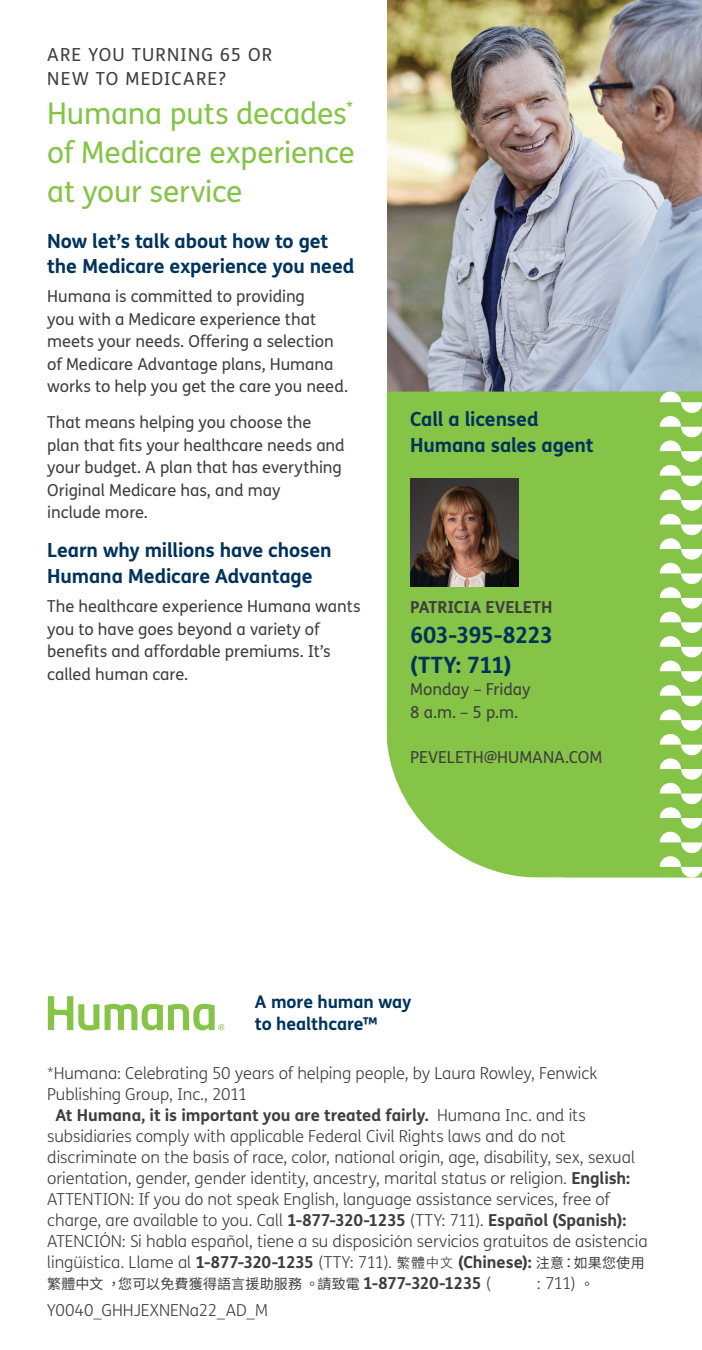
<style>
.page{position:relative;width:702px;height:1350px;background:#fff}
.page>*{position:absolute;margin:0;border:0;box-sizing:border-box;transform-origin:0 0}
.Headline_-_FS_Humana{font:30px/39px "FS Humana";letter-spacing:-.01em;color:#85c447;text-align:justify}
.t1{font:700 22.5px/30px "FS Humana";letter-spacing:-.035em;color:#00335b}
.CTA_Paragraph_Header{font:700 19.5px/25.5px "FS Humana";letter-spacing:-.005em;color:#00335b}
.Kicker_Qualifier{font:18px/24px "FS Humana";letter-spacing:.065em;color:#3e3e3f}
.t2{font:700 17.55px/21.6px "FS Humana";letter-spacing:-.005em;color:#00335b}
.Disclaimer_text{font:300 16.5px/21px "FS Humana";letter-spacing:-.005em;color:#3e3e3f}
.Body_copy_-_FS_Human{font:16.5px/22.5px "FS Humana";color:#3e3e3f}
.Body_copy___bullette{font:16.5px/22.5px "FS Humana";letter-spacing:-.005em;color:#3e3e3f}
.t3{font:700 16.5px "FS Humana";letter-spacing:-.005em;color:#3e3e3f}
.Disclaimer_text-2{font:14.1px "Noto Sans CJ Ktc";letter-spacing:.01em;color:#3e3e3f}
.s1{font-weight:700}
.s2{font-family:"Gulim";font-weight:400;font-size:14.85px}
.s3{font-family:"Noto Sans CJ Ktc";font-weight:400;font-size:14.1px}
.s4{font-family:"FS Humana";font-weight:700;font-size:16.5px}
.s5{font-family:"FS Humana";font-weight:300;font-size:16.5px}
</style>
<div class="page">
<img style="left:388px;top:0;width:314px;height:392px">
<svg style="left:48px;top:996px;width:176px;height:34px"></svg>
<div style="left:387px;top:392px;width:273px;height:486px;background:#85c447"></div>
<svg style="left:660px;top:392px;width:42px;height:486px"></svg>
<img style="left:410px;top:479px;width:108px;height:108px">
<svg style="left:386px;top:704px;width:262px;height:174px;fill:#85c447"></svg>
<p class="Kicker_Qualifier" style="left:47px;top:42px;width:226px">ARE YOU TURNING 65 OR<br>NEW TO MEDICARE?</p>
<p class="Headline_-_FS_Humana" style="left:47px;top:93px;width:309px">Humana puts decades<sup>* </sup>of Medicare experience at your service</p>
<p class="CTA_Paragraph_Header" style="left:47px;top:227px;width:309px">Now let’s talk about how to get the Medicare experience you need</p>
<p class="Body_copy_-_FS_Human" style="left:47px;top:285px;width:302px">Humana is committed to providing<br>you with a Medicare experience that meets your needs. Offering a selection of Medicare Advantage plans, Humana works to help you get the care you need.</p>
<p class="Body_copy_-_FS_Human" style="left:47px;top:411px;width:299px">That means helping you choose the plan that fits your healthcare needs and your budget. A plan that has everything<br>Original Medicare has, and may<br>include more.</p>
<p class="CTA_Paragraph_Header" style="left:47px;top:537px;width:286px">Learn why millions have chosen<br>Humana Medicare Advantage</p>
<p class="Body_copy___bullette" style="left:47px;top:595px;width:315px">The healthcare experience Humana wants you to have goes beyond a variety of benefits and affordable premiums. It’s called human care.</p>
<p class="CTA_Paragraph_Header" style="left:410px;top:406px;width:185px">Call a licensed<br>Humana sales agent</p>
<p class="t3" style="left:410px;top:594px;width:144px">PATRICIA EVELETH</p>
<p class="t1" style="left:410px;top:619px;width:145px">603-395-8223 (TTY: 711)</p>
<p class="Body_copy_-_FS_Human" style="left:410px;top:678px;width:122px">Monday – Friday<br>8 a.m. – 5 p.m.</p>
<p class="Body_copy_-_FS_Human" style="left:410px;top:745px;width:194px">PEVELETH@HUMANA.COM</p>
<p class="t2" style="left:255px;top:990px;width:158px">A more human way to healthcare™</p>
<p class="Disclaimer_text" style="left:47px;top:1063px;width:552px">*Humana: Celebrating 50 years of helping people, by Laura Rowley, Fenwick<br>Publishing Group, Inc., 2011</p>
<p class="Disclaimer_text" style="left:47px;top:1105px;width:602px;text-indent:8px"><span class="s1">At Humana, it is important you are treated fairly.</span> Humana Inc. and its subsidiaries comply with applicable Federal Civil Rights laws and do not discriminate on the basis of race, color, national origin, age, disability, sex, sexual orientation, gender, gender identity, ancestry, marital status or religion. <span class="s1">English:<br></span>ATTENTION: If you do not speak English, language assistance services, free of charge, are available to you. Call <span class="s1">1‑877‑320‑1235</span> (TTY: 711). <span class="s1">Español (Spanish):<br></span>ATENCIÓN: Si habla español, tiene a su disposición servicios gratuitos de asistencia lingüística. Llame al <span class="s1">1‑877‑320‑1235</span> (TTY: 711). <span class="s2">繁體中文</span> <span class="s1">(Chinese):</span> <span class="s3">注意：如果您使用</span></p>
<p class="Disclaimer_text-2" style="left:47px;top:1276px;width:464px">繁體中文 ，您可以免費獲得語言援助服務 。請致電 <span class="s4">1‑877‑320‑1235</span> <span class="s5">(聽障專線</span></p>
<p class="Disclaimer_text" style="left:537px;top:1273px;width:59px">: 711) <span class="s3">。</span></p>
<p class="Disclaimer_text" style="left:47px;top:1299px;width:222px">Y0040_GHHJEXNENa22_AD_M</p>
</div>
